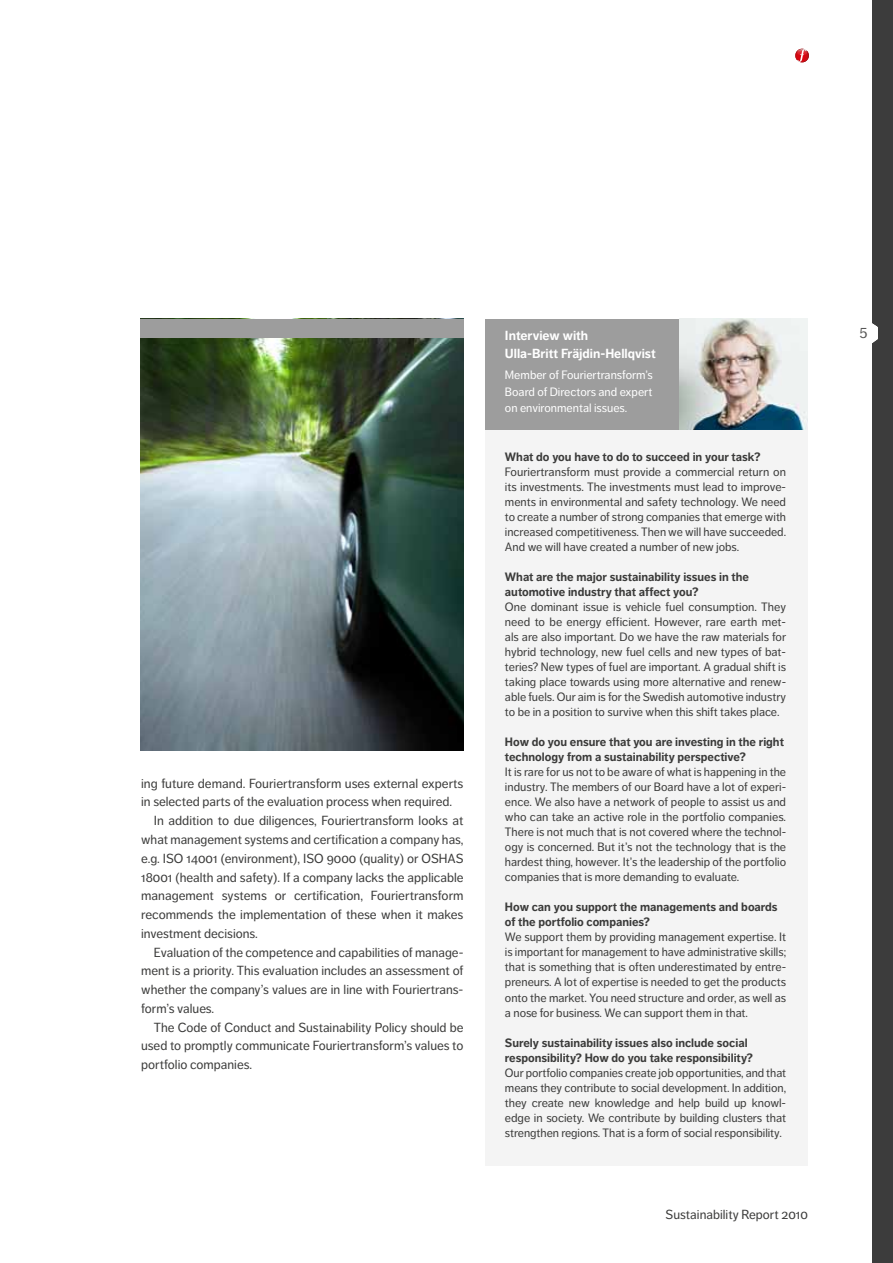
<style>
.page{position:relative;width:893px;height:1263px;background:#fff}
.page>*{position:absolute;margin:0;border:0;box-sizing:border-box;transform-origin:0 0}
.t1{font:15px "Dagny OT";color:#575756}
.t2{font:13.05px "Dagny OT";color:#3b3b3a}
.t3{font:700 13.05px "Dagny OT";color:#fff}
.t4{font:12px/15px "Dagny OT";color:#3b3b3a;text-align:justify}
.t5{font:700 12px/15px "Dagny OT";color:#3b3b3a}
.t6{font:12px/16.5px "Dagny OT";color:#fff;text-align:justify}
</style>
<div class="page">
<div style="left:872px;top:0;width:21px;height:1263px;background:#3c3c3c"></div>
<div style="left:485px;top:319px;width:323px;height:846px;background:#f4f4f4"></div>
<div style="left:485px;top:319px;width:196px;height:110px;background:#9d9d9d"></div>
<img style="left:680px;top:319px;width:126px;height:110px">
<svg style="left:795px;top:49px;width:14px;height:13px"></svg>
<svg style="left:872px;top:323px;width:6px;height:20px"></svg>
<img style="left:140px;top:338px;width:323px;height:412px">
<div style="left:140px;top:319px;width:323px;height:19px;background:#9d9d9d"></div>
<p class="t2" style="left:141px;top:776px;width:324px">ing future demand. Fouriertransform uses external experts</p>
<p class="t2" style="left:141px;top:795px;width:312px">in selected parts of the evaluation process when required.</p>
<p class="t2" style="left:154px;top:813px;width:311px">In addition to due diligences, Fouriertransform looks at</p>
<p class="t2" style="left:141px;top:832px;width:324px">what management systems and certification a company has,</p>
<p class="t2" style="left:141px;top:851px;width:324px">e.g. ISO 14001 (environment), ISO 9000 (quality) or OSHAS</p>
<p class="t2" style="left:141px;top:870px;width:324px">18001 (health and safety). If a company lacks the applicable</p>
<p class="t2" style="left:141px;top:888px;width:324px">management systems or certification, Fouriertransform</p>
<p class="t2" style="left:141px;top:907px;width:324px">recommends the implementation of these when it makes</p>
<p class="t2" style="left:141px;top:926px;width:118px">investment decisions.</p>
<p class="t2" style="left:154px;top:945px;width:311px">Evaluation of the competence and capabilities of manage-</p>
<p class="t2" style="left:141px;top:963px;width:324px">ment is a priority. This evaluation includes an assessment of</p>
<p class="t2" style="left:141px;top:982px;width:324px">whether the company’s values are in line with Fouriertrans-</p>
<p class="t2" style="left:141px;top:1001px;width:75px">form’s values.</p>
<p class="t2" style="left:154px;top:1020px;width:311px">The Code of Conduct and Sustainability Policy should be</p>
<p class="t2" style="left:141px;top:1038px;width:324px">used to promptly communicate Fouriertransform’s values to</p>
<p class="t2" style="left:141px;top:1057px;width:112px">portfolio companies.</p>
<p class="t3" style="left:505px;top:327px;width:85px">Interview with</p>
<p class="t1" style="left:859px;top:324px;width:10px">5</p>
<p class="t3" style="left:505px;top:346px;width:152px">Ulla-Britt Fräjdin-Hellqvist</p>
<p class="t6" style="left:505px;top:367px;width:149px">Member of Fouriertransform’s Board of Directors and expert on environmental issues.</p>
<p class="t5" style="left:505px;top:450px;width:257px">What do you have to do to succeed in your task?</p>
<p class="t4" style="left:505px;top:465px;width:283px">Fouriertransform must provide a commercial return on its investments. The investments must lead to improve&shy;ments in environmental and safety technology. We need to create a number of strong companies that emerge with increased competitiveness. Then we will have succeeded.<br>And we will have created a number of new jobs.</p>
<p class="t5" style="left:505px;top:570px;width:246px">What are the major sustainability issues in the automotive industry that affect you?</p>
<p class="t4" style="left:505px;top:600px;width:283px">One dominant issue is vehicle fuel consumption. They need to be energy efficient. However, rare earth met&shy;als are also important. Do we have the raw materials for hybrid technology, new fuel cells and new types of bat&shy;teries? New types of fuel are important. A gradual shift is taking place towards using more alternative and renew&shy;able fuels. Our aim is for the Swedish automotive industry to be in a position to survive when this shift takes place.</p>
<p class="t5" style="left:505px;top:735px;width:281px">How do you ensure that you are investing in the right technology from a sustainability perspective?</p>
<p class="t4" style="left:505px;top:765px;width:283px">It is rare for us not to be aware of what is happening in the industry. The members of our Board have a lot of experi&shy;ence. We also have a network of people to assist us and who can take an active role in the portfolio companies.<br>There is not much that is not covered where the technol&shy;ogy is concerned. But it’s not the technology that is the hardest thing, however. It’s the leadership of the portfolio companies that is more demanding to evaluate.</p>
<p class="t5" style="left:505px;top:900px;width:274px">How can you support the managements and boards of the portfolio companies?</p>
<p class="t4" style="left:505px;top:930px;width:283px">We support them by providing management expertise. It is important for management to have administrative skills; that is something that is often underestimated by entre&shy;preneurs. A lot of expertise is needed to get the products onto the market. You need structure and order, as well as a nose for business. We can support them in that.</p>
<p class="t5" style="left:505px;top:1035px;width:250px">Surely sustainability issues also include social responsibility? How do you take responsibility?</p>
<p class="t4" style="left:505px;top:1065px;width:283px">Our portfolio companies create job opportunities, and that means they contribute to social development. In addition, they create new knowledge and help build up knowl&shy;edge in society. We contribute by building clusters that strengthen regions. That is a form of social responsibility.</p>
<p class="t2" style="left:666px;top:1207px;width:144px">Sustainability Report 2010</p>
</div>
